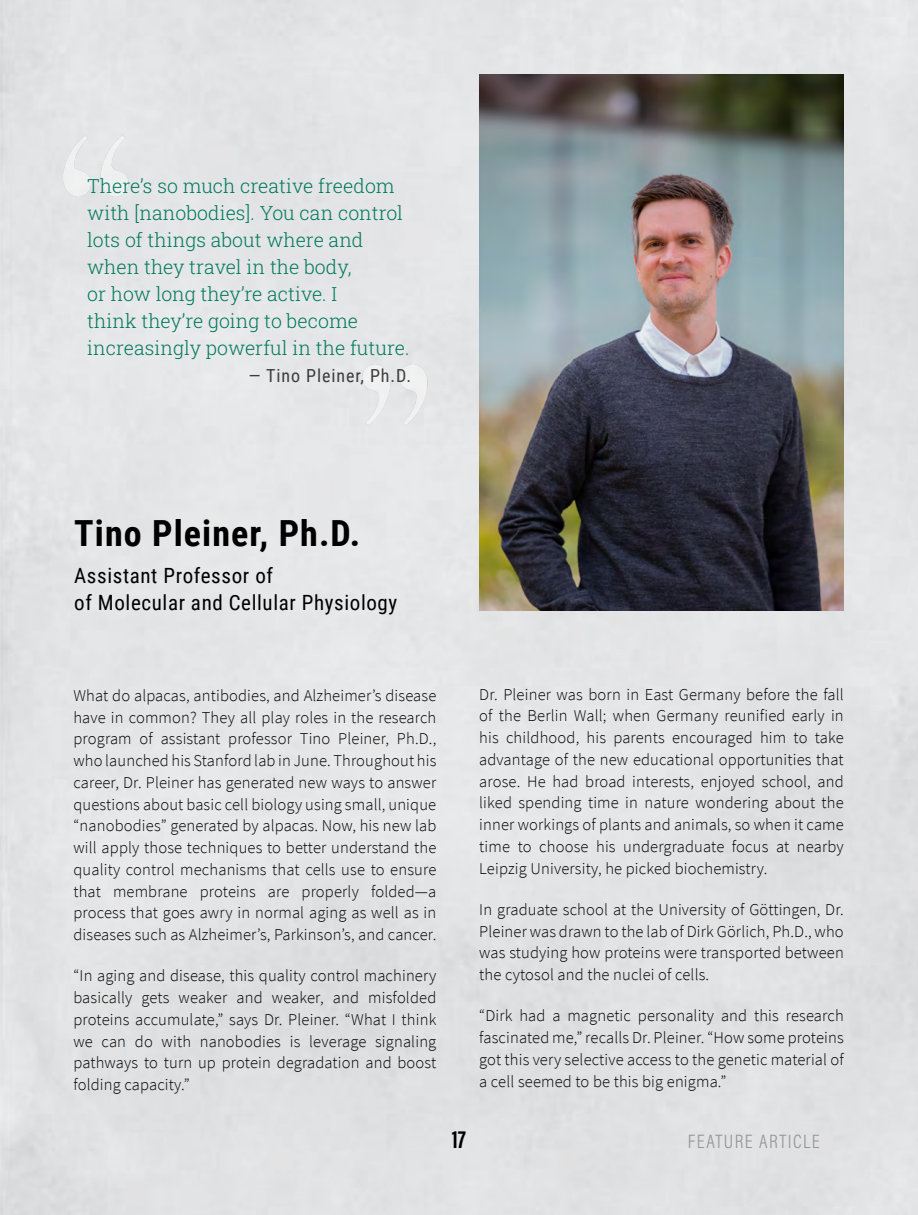
<style>
.page{position:relative;width:918px;height:1215px;background:#e3e4e5}
.page>*{position:absolute;margin:0;border:0;box-sizing:border-box;transform-origin:0 0}
.t1{font:700 36px "Roboto Condensed";letter-spacing:.03em;color:#000}
.t2{font:25.5px "Acumin Variable Concept";color:#000}
.t3{font:21px/27px "Roboto Condensed";letter-spacing:.03em;color:#000}
.t4{font:19.5px/27px "Roboto Slab";color:#007a5d}
.t5{font:19.5px "Acumin Variable Concept";letter-spacing:.075em;color:#939598}
.t6{font:18px "Roboto Condensed";letter-spacing:.05em;color:#3d3c3e}
.t7{font:300 16.5px/21.8px "Source Sans Pro";letter-spacing:.01em;color:#000;text-align:justify}
</style>
<div class="page">
<img style="left:479px;top:74px;width:365px;height:536px">
<img style="left:37px;top:94px;width:130px;height:144px">
<img style="left:336px;top:323px;width:130px;height:144px">
<p class="t4" style="left:87px;top:172px;width:324px">There’s so much creative freedom with [nanobodies]. You can control lots of things about where and when they travel in the body,<br>or how long they’re active. I<br>think they’re going to become increasingly powerful in the future.</p>
<p class="t6" style="left:249px;top:363px;width:164px">— Tino Pleiner, Ph.D.</p>
<h1 class="t1" style="left:74px;top:508px;width:288px">Tino Pleiner, Ph.D.</h1>
<p class="t3" style="left:74px;top:562px;width:325px">Assistant Professor of<br>of Molecular and Cellular Physiology</p>
<p class="t7" style="left:73px;top:685px;width:364px">What do alpacas, antibodies, and Alzheimer’s disease have in common? They all play roles in the research program of assistant professor Tino Pleiner, Ph.D., who launched his Stanford lab in June. Throughout his career, Dr. Pleiner has generated new ways to answer questions about basic cell biology using small, unique “nanobodies” generated by alpacas. Now, his new lab will apply those techniques to better understand the quality control mechanisms that cells use to ensure that membrane proteins are properly folded—a process that goes awry in normal aging as well as in diseases such as Alzheimer’s, Parkinson’s, and cancer.</p>
<p class="t7" style="left:73px;top:965px;width:364px">“In aging and disease, this quality control machinery basically gets weaker and weaker, and misfolded proteins accumulate,” says Dr. Pleiner. “What I think we can do with nanobodies is leverage signaling pathways to turn up protein degradation and boost folding capacity.”</p>
<p class="t7" style="left:479px;top:683px;width:366px">Dr. Pleiner was born in East Germany before the fall of the Berlin Wall; when Germany reunified early in his childhood, his parents encouraged him to take advantage of the new educational opportunities that arose. He had broad interests, enjoyed school, and liked spending time in nature wondering about the inner workings of plants and animals, so when it came time to choose his undergraduate focus at nearby Leipzig University, he picked biochemistry.</p>
<p class="t7" style="left:479px;top:899px;width:366px">In graduate school at the University of Göttingen, Dr.<br>Pleiner was drawn to the lab of Dirk Görlich, Ph.D., who was studying how proteins were transported between the cytosol and the nuclei of cells.</p>
<p class="t7" style="left:479px;top:1005px;width:366px">“Dirk had a magnetic personality and this research fascinated me,” recalls Dr. Pleiner. “How some proteins got this very selective access to the genetic material of a cell seemed to be this big enigma.”</p>
<h2 class="t2" style="left:452px;top:1121px;width:15px">17</h2>
<p class="t5" style="left:688px;top:1127px;width:134px">FEATURE ARTICLE</p>
</div>
